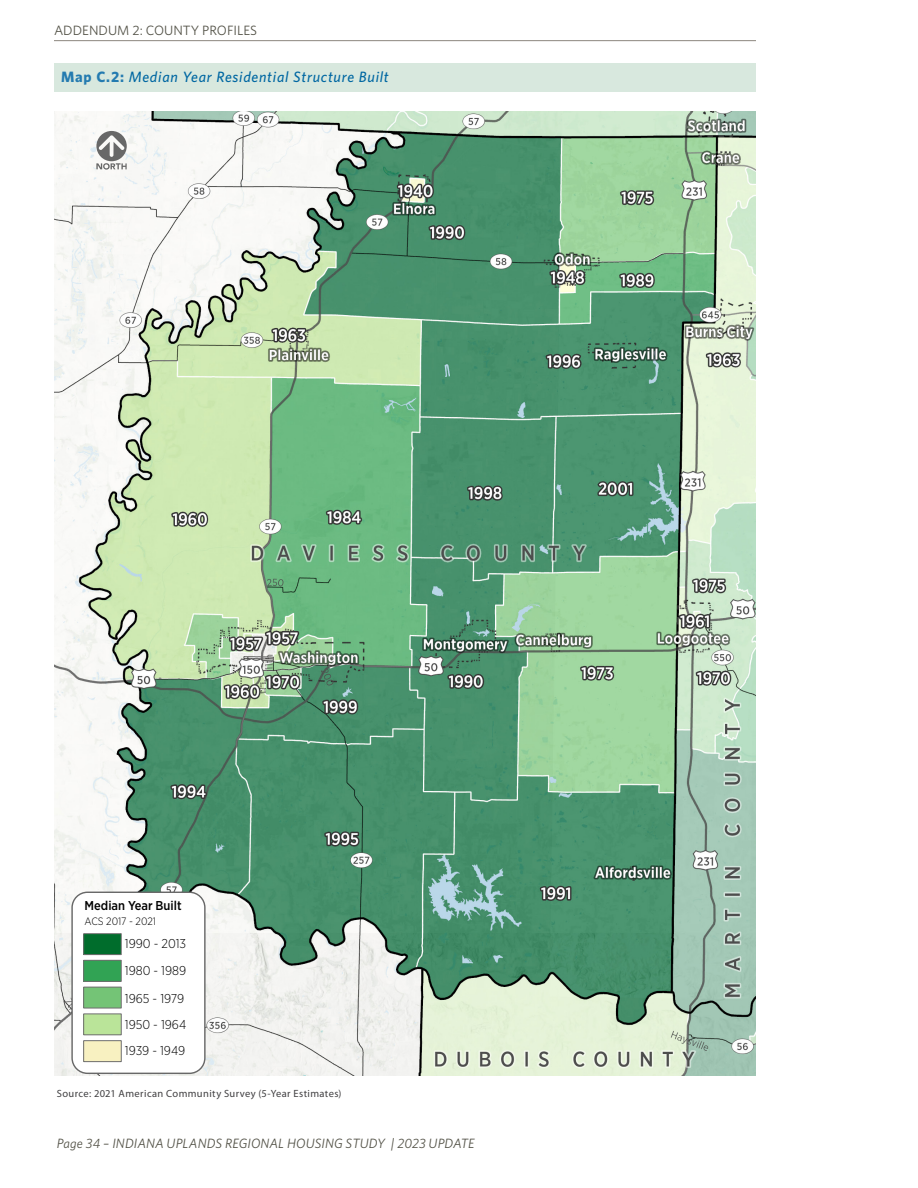
<style>
.page{position:relative;width:918px;height:1188px;background:#fff}
.page>*{position:absolute;margin:0;border:0;box-sizing:border-box;transform-origin:0 0}
.t1{font:italic 500 15px "Whitney";letter-spacing:.05em;color:#0067a2}
.t2{font:italic 13.5px "Whitney";letter-spacing:.005em;color:#535247}
.t3{font:13.5px "Whitney";color:#535247}
.t4{font:300 12.9px/25.8px "Gotham Narrow";color:#000}
.t5{font:500 12.9px "Gotham Narrow";color:#000}
.t6{font:300 10.65px "Gotham Narrow";color:#000}
.t7{font:10.5px "Myriad Pro";letter-spacing:.035em;color:#414042}
.s1{font-weight:700;font-style:normal;color:#247bb0}
</style>
<div class="page">
<img style="left:54px;top:112px;width:702px;height:963px">
<div style="left:54px;top:64px;width:702px;height:28px;background:#d8e8de"></div>
<div style="left:72px;top:892px;width:133px;height:181px;background:#fff;border-radius:15px"></div>
<div style="left:71px;top:892px;width:135px;height:182px;border:1px solid #686868;border-radius:15px"></div>
<div style="left:84px;top:1041px;width:37px;height:21px;background:#f8f1c1"></div>
<div style="left:83px;top:1040px;width:39px;height:22px;border:1px solid #6e6e6e"></div>
<div style="left:84px;top:1014px;width:37px;height:21px;background:#bae499"></div>
<div style="left:83px;top:1013px;width:39px;height:22px;border:1px solid #6e6e6e"></div>
<div style="left:84px;top:987px;width:37px;height:21px;background:#74c476"></div>
<div style="left:83px;top:987px;width:39px;height:22px;border:1px solid #6e6e6e"></div>
<div style="left:84px;top:960px;width:37px;height:21px;background:#31a354"></div>
<div style="left:83px;top:960px;width:39px;height:22px;border:1px solid #6e6e6e"></div>
<div style="left:84px;top:934px;width:37px;height:21px;background:#006d2c"></div>
<div style="left:83px;top:933px;width:39px;height:22px;border:1px solid #6e6e6e"></div>
<svg style="left:96px;top:131px;width:31px;height:39px"></svg>
<hr style="left:54px;top:40px;width:702px;height:1px;background:#99948d">
<p class="t3" style="left:54px;top:21px;width:205px">ADDENDUM 2: COUNTY PROFILES</p>
<p class="t1" style="left:61px;top:67px;width:329px"><span class="s1">Map C.2:</span> Median Year Residential Structure Built</p>
<p class="t5" style="left:85px;top:898px;width:99px">Median Year Built</p>
<p class="t4" style="left:125px;top:930px;width:63px;line-height:26.5px">1990 - 2013<br>1980 - 1989</p>
<p class="t4" style="left:125px;top:985px;width:63px">1965 - 1979<br>1950 - 1964<br>1939 - 1949</p>
<p class="t6" style="left:85px;top:915px;width:73px">ACS 2017 - 2021</p>
<p class="t7" style="left:57px;top:1088px;width:286px">Source: 2021 American Community Survey (5-Year Estimates)</p>
<p class="t2" style="left:57px;top:1134px;width:419px">Page 34 – INDIANA UPLANDS REGIONAL HOUSING STUDY | 2023 UPDATE</p>
</div>
